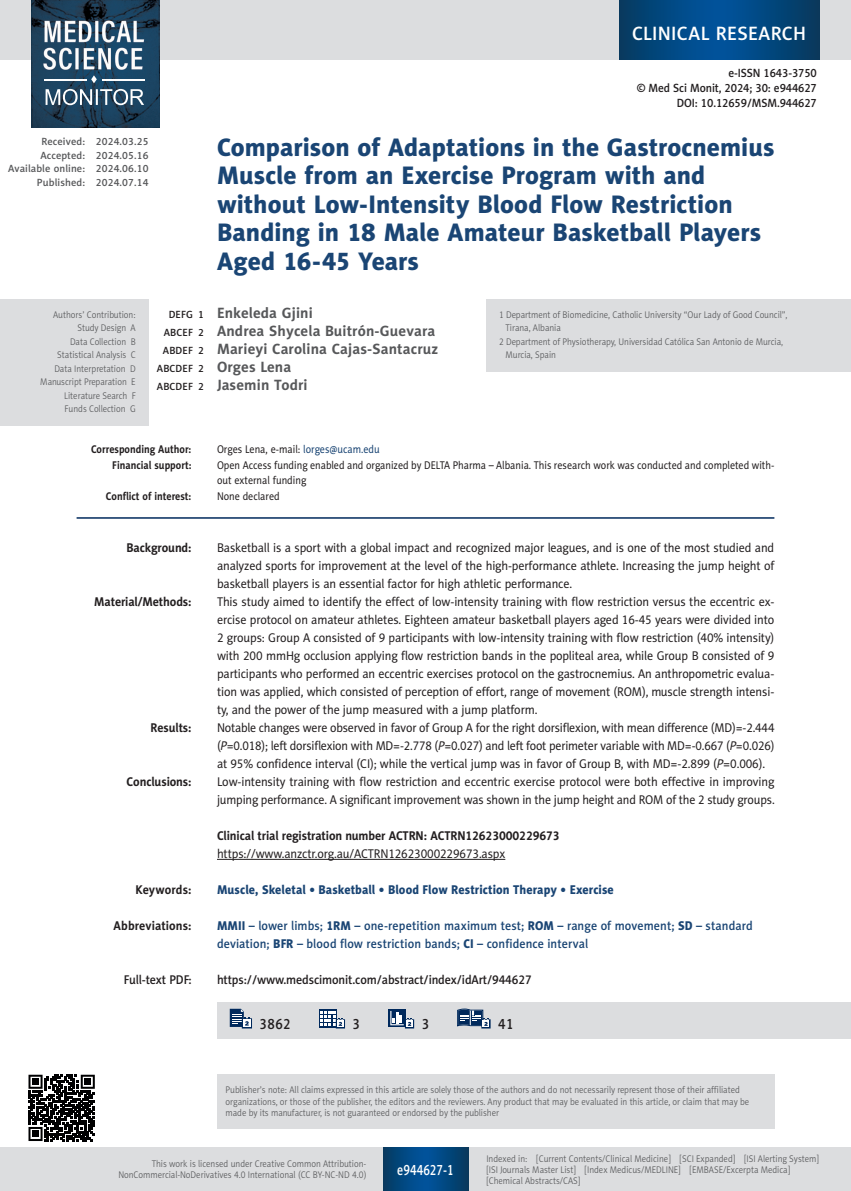
<style>
.page{position:relative;width:851px;height:1191px;background:#fff}
.page>*{position:absolute;margin:0;border:0;box-sizing:border-box;transform-origin:0 0}
.MSM_Tytul{font:25.5px/28.5px "Naomi Sans EFN Heavy";color:#1a4574}
.t1{font:19.5px "Naomi Sans EFN Medium";letter-spacing:.015em;color:#fff}
.MSM_Autorzy{font:700 15px "Naomi Sans EFN";letter-spacing:.01em;color:#57585a}
.t2{font:15px "Naomi Sans EFN Medium";color:#fff;scale:.8 1}
.MSM_dane{font:15px "Naomi Sans EFN Medium";letter-spacing:.03em;color:#231f20;scale:.9 1}
.MSM_Summary_body{font:12.75px/18px "Naomi Sans EFN";letter-spacing:-.01em;color:#231f20;text-align:justify;scale:.95 1}
.MSM_Summary_body-2{font:12.75px/18px "Naomi Sans EFN";letter-spacing:-.01em;color:#231f20;text-align:justify;scale:.94 1}
.MSM_keywords{font:12.75px/18px "Naomi Sans EFN Medium";letter-spacing:.005em;color:#1a4574;scale:.95 1}
.MSM_Summary_body-3{font:700 12.75px "Naomi Sans EFN";letter-spacing:-.01em;color:#231f20;scale:.95 1}
.MSM_full_text_pdf{font:12.75px "Naomi Sans EFN Medium";letter-spacing:-.01em;color:#231f20;scale:.95 1}
.MSM_keywords-2{font:12.75px "Naomi Sans EFN Heavy";letter-spacing:.005em;color:#1a4574;scale:.95 1}
.MSM_keywords-3{font:700 12.75px "Naomi Sans EFN";letter-spacing:.005em;color:#231f20;scale:.95 1}
.MSM_Summary_body-4{font:700 12.75px "Naomi Sans EFN";letter-spacing:-.01em;color:#231f20;scale:.94 1}
.MSM_full_text_pdf-2{font:12px "Naomi Sans EFN Medium";letter-spacing:-.01em;color:#231f20;scale:.95 1}
.MSM_Adres{font:11.25px/15.8px "Naomi Sans EFN";color:#231f20;scale:.9 1}
.MSM_Adres-2{font:700 11.25px "Naomi Sans EFN";color:#231f20;scale:.9 1}
.MSM_Confilicts{font:700 11.25px "Naomi Sans EFN";color:#231f20;scale:.9 1}
.MSM_Confilicts-2{font:11.25px "Naomi Sans EFN";color:#231f20;scale:.9 1}
.t3{font:10.5px "Naomi Sans EFN Medium";letter-spacing:.01em;color:#57585a}
.MSM_pagina_indeksy{font:9.75px/11.2px "Naomi Sans EFN Light";color:#57585a;scale:.9 1}
.MSM_Afiliacja{font:9.75px/13.5px "Naomi Sans EFN Light";color:#57585a;scale:.9 1}
.s1{font-family:"Naomi Sans EFN Medium";font-weight:400;font-size:10.5px;color:#231f20}
.s2{color:#1a4574}
.s3{font-style:italic}
.s4{font-family:"Naomi Sans EFN Heavy"}
</style>
<div class="page">
<div style="left:217px;top:1002px;width:633px;height:36px;background:#dcdddf"></div>
<svg style="left:230px;top:1008px;width:22px;height:20px"></svg>
<div style="left:319px;top:1009px;width:17px;height:18px;background:#00295c"></div>
<svg style="left:320px;top:1010px;width:25px;height:18px"></svg>
<div style="left:388px;top:1009px;width:18px;height:18px;background:#00295c"></div>
<svg style="left:390px;top:1011px;width:24px;height:17px"></svg>
<svg style="left:457px;top:1008px;width:33px;height:20px"></svg>
<hr style="left:77px;top:517px;width:697px;height:2px;background:#00295c">
<hr style="left:217px;top:859px;width:288px;height:1px;background:#231f20">
<div style="left:0;top:300px;width:148px;height:126px;background:#dcdddf"></div>
<div style="left:486px;top:300px;width:364px;height:72px;background:#dcdddf"></div>
<svg style="left:28px;top:1074px;width:67px;height:67px"></svg>
<div style="left:217px;top:1074px;width:557px;height:54px;background:#dcdddf"></div>
<div style="left:0;top:1148px;width:850px;height:43px;background:#dcdddf"></div>
<svg style="left:383px;top:1147px;width:85px;height:43px;background:#02477e"></svg>
<div style="left:0;top:0;width:850px;height:60px;background:#dcdddf"></div>
<svg style="left:619px;top:0;width:200px;height:60px;background:#02477e"></svg>
<img style="left:32px;top:0;width:127px;height:128px">
<img style="left:45px;top:79px;width:41px;height:1px">
<img style="left:103px;top:79px;width:41px;height:1px">
<svg style="left:91px;top:75px;width:6px;height:8px"></svg>
<img style="left:46px;top:89px;width:98px;height:16px">
<h2 class="t1" style="left:632px;top:22px;width:175px">CLINICAL RESEARCH</h2>
<p class="MSM_full_text_pdf-2" style="left:728px;top:66px;width:95px">e-ISSN 1643-3750</p>
<p class="MSM_full_text_pdf-2" style="left:636px;top:81px;width:191px">© Med Sci Monit, 2024; 30: e944627</p>
<p class="MSM_full_text_pdf-2" style="left:676px;top:96px;width:149px">DOI: 10.12659/MSM.944627</p>
<p class="t3" style="left:41px;top:136px;width:109px">Received: 2024.03.25</p>
<p class="t3" style="left:40px;top:149px;width:110px">Accepted: 2024.05.16</p>
<p class="t3" style="left:8px;top:163px;width:142px">Available online: 2024.06.10</p>
<p class="t3" style="left:37px;top:176px;width:113px">Published: 2024.07.14</p>
<p class="MSM_pagina_indeksy" style="left:53px;top:309px;width:93px">Authors’ Contribution:</p>
<p class="MSM_pagina_indeksy" style="left:77px;top:322px;width:66px">Study Design A</p>
<p class="MSM_pagina_indeksy" style="left:70px;top:336px;width:74px">Data Collection B</p>
<p class="MSM_pagina_indeksy" style="left:57px;top:349px;width:89px">Statistical Analysis C</p>
<p class="MSM_pagina_indeksy" style="left:54px;top:363px;width:92px">Data Interpretation D</p>
<p class="MSM_pagina_indeksy" style="left:40px;top:376px;width:107px">Manuscript Preparation E</p>
<p class="MSM_pagina_indeksy" style="left:64px;top:390px;width:81px">Literature Search F</p>
<p class="MSM_pagina_indeksy" style="left:65px;top:403px;width:80px">Funds Collection G</p>
<p class="MSM_Tytul" style="left:217px;top:132px;width:559px">Comparison of Adaptations in the Gastrocnemius Muscle from an Exercise Program with and without Low-Intensity Blood Flow Restriction Banding in 18 Male Amateur Basketball Players Aged 16-45 Years</p>
<p class="MSM_Autorzy" style="left:169px;top:304px;width:146px"><span class="s1">DEFG 1</span> Enkeleda Gjini</p>
<p class="MSM_Autorzy" style="left:164px;top:322px;width:273px"><span class="s1">ABCEF 2</span> Andrea Shycela Buitrón-Guevara</p>
<p class="MSM_Autorzy" style="left:163px;top:340px;width:277px"><span class="s1">ABDEF 2</span> Marieyi Carolina Cajas-Santacruz</p>
<p class="MSM_Autorzy" style="left:157px;top:358px;width:136px"><span class="s1">ABCDEF 2</span> Orges Lena</p>
<p class="MSM_Autorzy" style="left:157px;top:376px;width:152px"><span class="s1">ABCDEF 2</span> Jasemin Todri</p>
<p class="MSM_Afiliacja" style="left:505px;top:308px;width:315px;text-indent:-6px">1 Department of Biomedicine, Catholic University “Our Lady of Good Council”,<br>Tirana, Albania</p>
<p class="MSM_Afiliacja" style="left:505px;top:335px;width:310px;text-indent:-6px">2 Department of Physiotherapy, Universidad Católica San Antonio de Murcia,<br>Murcia, Spain</p>
<p class="MSM_Adres-2" style="left:91px;top:442px;width:113px">Corresponding Author:</p>
<p class="MSM_Adres" style="left:217px;top:441px;width:182px">Orges Lena, e-mail: <span class="s2">lorges@ucam.edu</span></p>
<p class="MSM_Adres-2" style="left:112px;top:458px;width:89px">Financial support:</p>
<p class="MSM_Adres" style="left:217px;top:457px;width:620px">Open Access funding enabled and organized by DELTA Pharma – Albania. This research work was conducted and completed with&shy;out external funding</p>
<p class="MSM_Confilicts" style="left:106px;top:490px;width:97px">Conflict of interest:</p>
<p class="MSM_Confilicts-2" style="left:217px;top:490px;width:71px">None declared</p>
<p class="MSM_Summary_body-3" style="left:126px;top:540px;width:70px">Background:</p>
<p class="MSM_Summary_body" style="left:217px;top:539px;width:588px">Basketball is a sport with a global impact and recognized major leagues, and is one of the most studied and analyzed sports for improvement at the level of the high-performance athlete. Increasing the jump height of basketball players is an essential factor for high athletic performance.</p>
<p class="MSM_Summary_body-3" style="left:94px;top:594px;width:104px">Material/Methods:</p>
<p class="MSM_Summary_body" style="left:217px;top:593px;width:588px">This study aimed to identify the effect of low-intensity training with flow restriction versus the eccentric ex&shy;ercise protocol on amateur athletes. Eighteen amateur basketball players aged 16-45 years were divided into 2 groups: Group A consisted of 9 participants with low-intensity training with flow restriction (40% intensity) with 200 mmHg occlusion applying flow restriction bands in the popliteal area, while Group B consisted of 9 participants who performed an eccentric exercises protocol on the gastrocnemius. An anthropometric evalua&shy;tion was applied, which consisted of perception of effort, range of movement (ROM), muscle strength intensi&shy;ty, and the power of the jump measured with a jump platform.</p>
<p class="MSM_Summary_body-4" style="left:150px;top:720px;width:45px">Results:</p>
<p class="MSM_Summary_body-2" style="left:217px;top:719px;width:594px">Notable changes were observed in favor of Group A for the right dorsiflexion, with mean difference (MD)=-2.444 (<span class="s3">P</span>=0.018); left dorsiflexion with MD=-2.778 (<span class="s3">P</span>=0.027) and left foot perimeter variable with MD=-0.667 (<span class="s3">P</span>=0.026) at 95% confidence interval (CI); while the vertical jump was in favor of Group B, with MD=-2.899 (<span class="s3">P</span>=0.006).</p>
<p class="MSM_Summary_body-3" style="left:127px;top:774px;width:70px">Conclusions:</p>
<p class="MSM_Summary_body" style="left:217px;top:773px;width:588px">Low-intensity training with flow restriction and eccentric exercise protocol were both effective in improving jumping performance. A significant improvement was shown in the jump height and ROM of the 2 study groups.</p>
<p class="MSM_Summary_body-3" style="left:217px;top:828px;width:362px">Clinical trial registration number ACTRN: ACTRN12623000229673</p>
<p class="MSM_Summary_body" style="left:217px;top:845px;width:305px">https://www.anzctr.org.au/ACTRN12623000229673.aspx</p>
<p class="MSM_keywords-3" style="left:135px;top:882px;width:60px">Keywords:</p>
<p class="MSM_keywords-2" style="left:217px;top:882px;width:419px">Muscle, Skeletal • Basketball • Blood Flow Restriction Therapy • Exercise</p>
<p class="MSM_keywords-3" style="left:114px;top:918px;width:83px">Abbreviations:</p>
<p class="MSM_keywords" style="left:217px;top:916px;width:565px"><span class="s4">MMII</span> – lower limbs; <span class="s4">1RM</span> – one-repetition maximum test; <span class="s4">ROM</span> – range of movement; <span class="s4">SD</span> – standard deviation; <span class="s4">BFR</span> – blood flow restriction bands; <span class="s4">CI</span> – confidence interval</p>
<p class="MSM_full_text_pdf" style="left:124px;top:972px;width:73px">Full-text PDF:</p>
<p class="MSM_full_text_pdf" style="left:217px;top:972px;width:333px">https://www.medscimonit.com/abstract/index/idArt/944627</p>
<p class="MSM_dane" style="left:259px;top:1014px;width:36px">3862</p>
<p class="MSM_dane" style="left:352px;top:1014px;width:10px">3</p>
<p class="MSM_dane" style="left:421px;top:1014px;width:10px">3</p>
<p class="MSM_dane" style="left:498px;top:1014px;width:19px">41</p>
<p class="MSM_pagina_indeksy" style="left:225px;top:1084px;width:583px">Publisher’s note: All claims expressed in this article are solely those of the authors and do not necessarily represent those of their affiliated organizations, or those of the publisher, the editors and the reviewers. Any product that may be evaluated in this article, or claim that may be made by its manufacturer, is not guaranteed or endorsed by the publisher</p>
<p class="MSM_pagina_indeksy" style="left:118px;top:1158px;width:277px;text-align:right">This work is licensed under Creative Common Attribution-<br>NonCommercial-NoDerivatives 4.0 International (CC BY-NC-ND 4.0)</p>
<p class="t2" style="left:397px;top:1160px;width:72px">e944627-1</p>
<p class="MSM_pagina_indeksy" style="left:486px;top:1152px;width:371px">Indexed in: [Current Contents/Clinical Medicine] [SCI Expanded] [ISI Alerting System] [ISI Journals Master List] [Index Medicus/MEDLINE] [EMBASE/Excerpta Medica] [Chemical Abstracts/CAS]</p>
</div>
